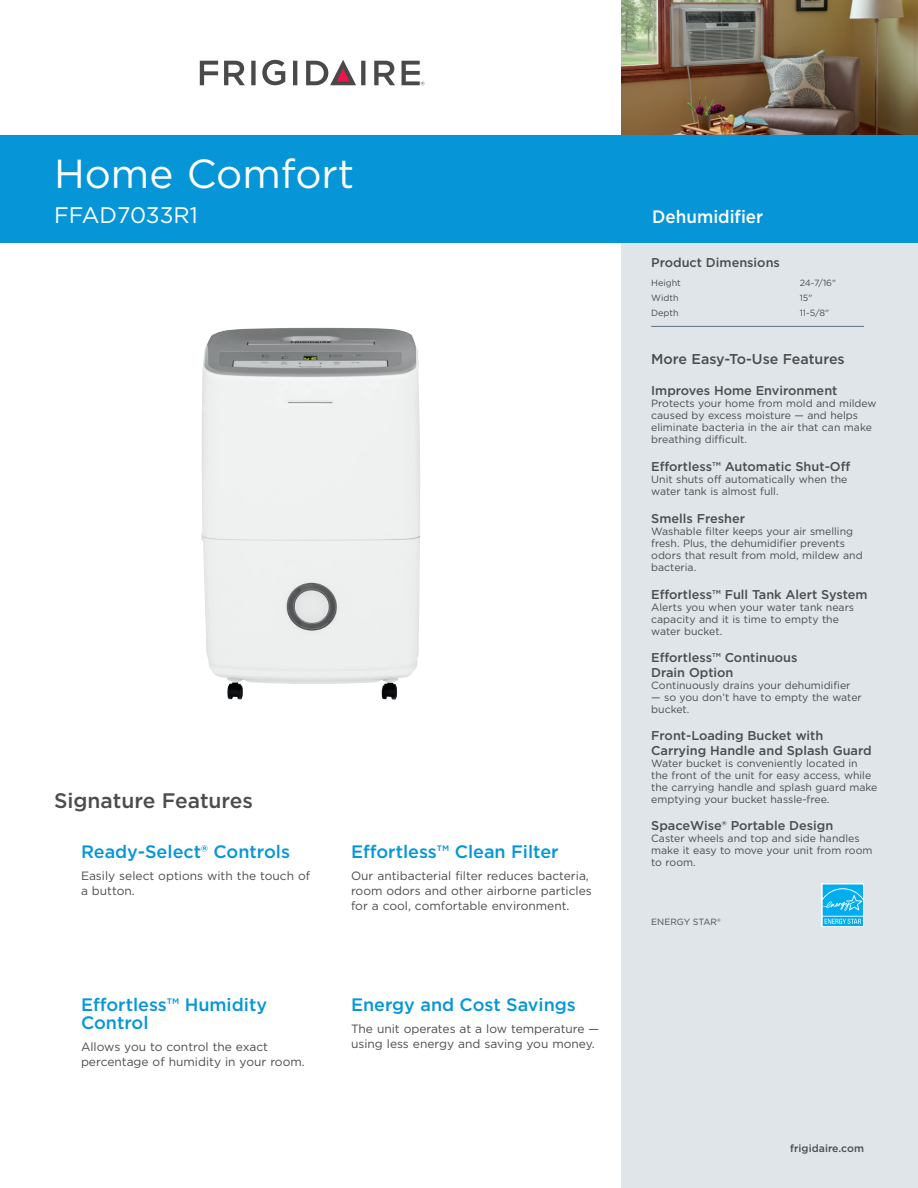
<style>
.page{position:relative;width:918px;height:1188px;background:#fff}
.page>*{position:absolute;margin:0;border:0;box-sizing:border-box;transform-origin:0 0}
.t1{font:40.5px "Gotham";color:#fff}
.t2{font:22.5px "Gotham";color:#fff}
.t3{font:500 21px "Gotham";color:#4b4c4d}
.t4{font:500 18px/18px "Gotham";color:#0696d7}
.t5{font:500 18px "Gotham";color:#fff;scale:.95 1}
.t6{font:500 14.25px "Gotham";color:#4b4c4d}
.t7{font:500 12.75px/14.2px "Gotham";color:#4b4c4d}
.t8{font:12px/15px "Gotham";color:#4b4c4d}
.t9{font:10.5px/12px "Gotham";color:#4b4c4d}
.t10{font:500 10.5px "Gotham";letter-spacing:.005em;color:#4b4c4d}
.t11{font:9px "Gotham";color:#4b4c4d}
</style>
<div class="page">
<div style="left:621px;top:0;width:297px;height:1188px;background:#dfe5e9"></div>
<hr style="left:651px;top:326px;width:213px;height:1px;background:#5b6f7b">
<img style="left:621px;top:0;width:297px;height:135px">
<div style="left:0;top:135px;width:918px;height:108px;background:#0696d7"></div>
<svg style="left:262px;top:60px;width:23px;height:25px"></svg>
<svg style="left:200px;top:61px;width:18px;height:24px"></svg>
<svg style="left:224px;top:61px;width:21px;height:24px"></svg>
<svg style="left:251px;top:61px;width:5px;height:24px"></svg>
<svg style="left:293px;top:61px;width:4px;height:24px"></svg>
<svg style="left:374px;top:61px;width:21px;height:24px"></svg>
<svg style="left:306px;top:60px;width:59px;height:25px"></svg>
<svg style="left:402px;top:61px;width:22px;height:24px"></svg>
<svg style="left:822px;top:884px;width:42px;height:43px"></svg>
<svg style="left:823px;top:885px;width:40px;height:41px;background:#28baf1"></svg>
<img style="left:201px;top:328px;width:219px;height:372px">
<h1 class="t1" style="left:54px;top:147px;width:302px">Home Comfort</h1>
<h2 class="t2" style="left:54px;top:201px;width:145px">FFAD7033R1</h2>
<h3 class="t3" style="left:54px;top:787px;width:201px">Signature Features</h3>
<h3 class="t4" style="left:81px;top:843px;width:211px">Ready-Select® Controls</h3>
<p class="t8" style="left:81px;top:868px;width:231px">Easily select options with the touch of a button.</p>
<h3 class="t4" style="left:81px;top:995px;width:188px">Effortless™ Humidity<br>Control</h3>
<p class="t8" style="left:81px;top:1039px;width:225px">Allows you to control the exact percentage of humidity in your room.</p>
<h3 class="t4" style="left:351px;top:843px;width:209px">Effortless™ Clean Filter</h3>
<p class="t8" style="left:351px;top:868px;width:242px">Our antibacterial filter reduces bacteria, room odors and other airborne particles for a cool, comfortable environment.</p>
<h3 class="t4" style="left:351px;top:995px;width:226px">Energy and Cost Savings</h3>
<p class="t8" style="left:351px;top:1021px;width:250px">The unit operates at a low temperature — using less energy and saving you money.</p>
<h3 class="t5" style="left:652px;top:205px;width:118px">Dehumidifier</h3>
<p class="t7" style="left:651px;top:255px;width:130px">Product Dimensions</p>
<p class="t11" style="left:651px;top:277px;width:31px">Height</p>
<p class="t11" style="left:800px;top:277px;width:38px">24-7/16"</p>
<p class="t11" style="left:651px;top:292px;width:29px">Width</p>
<p class="t11" style="left:800px;top:292px;width:14px">15"</p>
<p class="t11" style="left:651px;top:307px;width:29px">Depth</p>
<p class="t11" style="left:800px;top:307px;width:31px">11-5/8"</p>
<h3 class="t6" style="left:651px;top:349px;width:195px">More Easy-To-Use Features</h3>
<p class="t7" style="left:651px;top:384px;width:188px">Improves Home Environment</p>
<p class="t9" style="left:651px;top:397px;width:227px">Protects your home from mold and mildew caused by excess moisture — and helps eliminate bacteria in the air that can make breathing difficult.</p>
<p class="t7" style="left:651px;top:459px;width:201px">Effortless™ Automatic Shut-Off</p>
<p class="t9" style="left:651px;top:473px;width:198px">Unit shuts off automatically when the water tank is almost full.</p>
<p class="t7" style="left:651px;top:511px;width:95px">Smells Fresher</p>
<p class="t9" style="left:651px;top:525px;width:213px">Washable filter keeps your air smelling fresh. Plus, the dehumidifier prevents odors that result from mold, mildew and bacteria.</p>
<p class="t7" style="left:651px;top:587px;width:218px">Effortless™ Full Tank Alert System</p>
<p class="t9" style="left:651px;top:601px;width:204px">Alerts you when your water tank nears capacity and it is time to empty the water bucket.</p>
<p class="t7" style="left:651px;top:651px;width:148px">Effortless™ Continuous<br>Drain Option</p>
<p class="t9" style="left:651px;top:679px;width:201px">Continuously drains your dehumidifier</p>
<p class="t9" style="left:651px;top:691px;width:212px">— so you don’t have to empty the water bucket.</p>
<p class="t7" style="left:651px;top:729px;width:222px">Front-Loading Bucket with<br>Carrying Handle and Splash Guard</p>
<p class="t9" style="left:651px;top:757px;width:228px">Water bucket is conveniently located in<br>the front of the unit for easy access, while the carrying handle and splash guard make emptying your bucket hassle-free.</p>
<p class="t7" style="left:651px;top:819px;width:184px">SpaceWise® Portable Design</p>
<p class="t9" style="left:651px;top:832px;width:223px">Caster wheels and top and side handles make it easy to move your unit from room to room.</p>
<p class="t11" style="left:651px;top:916px;width:71px">ENERGY STAR®</p>
<p class="t10" style="left:790px;top:1141px;width:75px">frigidaire.com</p>
</div>
